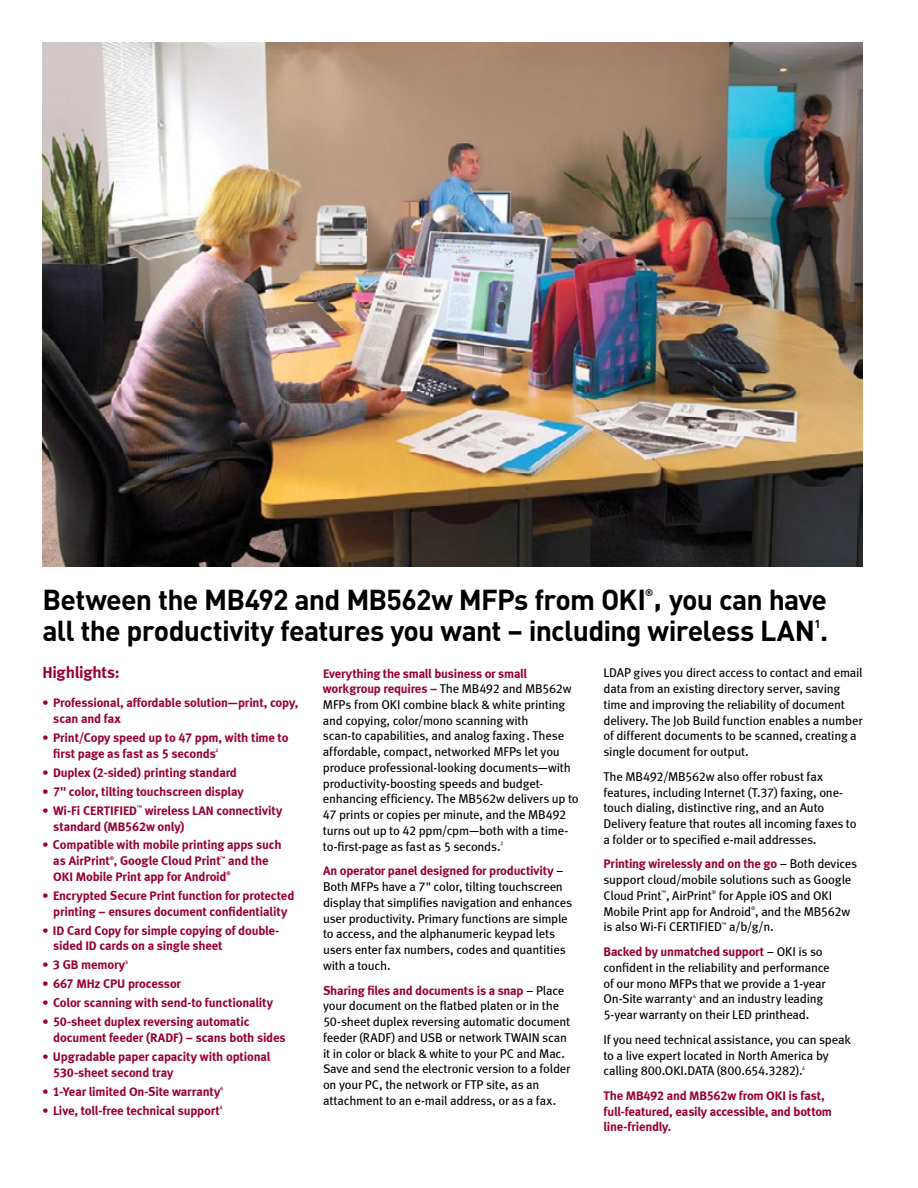
<style>
.page{position:relative;width:918px;height:1188px;background:#fff}
.page>*{position:absolute;margin:0;border:0;box-sizing:border-box;transform-origin:0 0}
.t1{font:700 28.5px "DIN";letter-spacing:-.03em;color:#000}
.t2{font:16.5px "Meta Bold LF";letter-spacing:-.015em;color:#98002e}
.t3{font:12.75px/15.8px "Meta Book LF";letter-spacing:-.015em;color:#000}
.t4{font:12.75px/15.8px "Meta Bold LF";letter-spacing:-.015em;color:#98002e}
.t5{font:700 11.4px "DIN";color:#000}
.t6{font:700 9.6px "DIN";color:#000}
.t7{font:5.1px "Meta Bold LF";color:#98002e}
.t8{font:5.1px "Meta Book LF";color:#000}
.s1{font-family:"Meta Book LF";color:#000}
</style>
<div class="page">
<img style="left:43px;top:43px;width:820px;height:524px">
<p class="t6" style="left:645px;top:586px;width:10px">®</p>
<h1 class="t1" style="left:43px;top:612px;width:787px">all the productivity features you want – including wireless LAN .</h1>
<h1 class="t1" style="left:43px;top:581px;width:786px">Between the MB492 and MB562w MFPs from OKI , you can have</h1>
<p class="t5" style="left:815px;top:617px;width:8px">1</p>
<p class="t2" style="left:43px;top:662px;width:79px">Highlights:</p>
<p class="t4" style="left:53px;top:695px;width:247px;text-indent:-11px">• Professional, affordable solution—print, copy, scan and fax</p>
<p class="t4" style="left:53px;top:730px;width:237px;text-indent:-11px">• Print/Copy speed up to 47 ppm, with time to first page as fast as 5 seconds</p>
<p class="t7" style="left:216px;top:747px;width:4px">2</p>
<p class="t4" style="left:43px;top:764px;width:196px">• Duplex (2-sided) printing standard</p>
<p class="t4" style="left:42px;top:783px;width:203px">• 7" color, tilting touchscreen display</p>
<p class="t4" style="left:42px;top:802px;width:96px">• Wi-Fi CERTIFIED</p>
<p class="t7" style="left:137px;top:804px;width:7px">™</p>
<p class="t4" style="left:53px;top:802px;width:231px;text-indent:91px">wireless LAN connectivity standard (MB562w only)</p>
<p class="t4" style="left:53px;top:837px;width:230px;text-indent:-11px">• Compatible with mobile printing apps such as AirPrint , Google Cloud Print</p>
<p class="t7" style="left:110px;top:855px;width:6px">®</p>
<p class="t7" style="left:220px;top:855px;width:7px">™</p>
<p class="t4" style="left:228px;top:853px;width:42px">and the</p>
<p class="t4" style="left:53px;top:869px;width:175px">OKI Mobile Print app for Android</p>
<p class="t7" style="left:226px;top:870px;width:6px">®</p>
<p class="t4" style="left:43px;top:888px;width:253px;text-align:center">• Encrypted Secure Print function for protected printing – ensures document confidentiality</p>
<p class="t4" style="left:53px;top:922px;width:228px;text-indent:-11px">• ID Card Copy for simple copying of double&shy;sided ID cards on a single sheet</p>
<p class="t4" style="left:42px;top:957px;width:84px">• 3 GB memory</p>
<p class="t7" style="left:125px;top:959px;width:4px">3</p>
<p class="t4" style="left:43px;top:976px;width:140px">• 667 MHz CPU processor</p>
<p class="t4" style="left:43px;top:995px;width:232px">• Color scanning with send-to functionality</p>
<p class="t4" style="left:53px;top:1014px;width:234px;text-indent:-11px">• 50-sheet duplex reversing automatic document feeder (RADF) – scans both sides</p>
<p class="t4" style="left:53px;top:1049px;width:219px;text-indent:-11px">• Upgradable paper capacity with optional<br>530-sheet second tray</p>
<p class="t4" style="left:42px;top:1083px;width:180px">• 1-Year limited On-Site warranty</p>
<p class="t7" style="left:220px;top:1085px;width:4px">4</p>
<p class="t4" style="left:43px;top:1102px;width:179px">• Live, toll-free technical support</p>
<p class="t7" style="left:220px;top:1104px;width:4px">4</p>
<p class="t4" style="left:323px;top:665px;width:250px">Everything the small business or small workgroup requires – <span class="s1">The MB492 and MB562w</span></p>
<p class="t3" style="left:323px;top:697px;width:257px">MFPs from OKI combine black &amp; white printing and copying, color/mono scanning with<br>scan-to capabilities, and analog faxing. These affordable, compact, networked MFPs let you produce professional-looking documents—with productivity-boosting speeds and budget&shy;enhancing efficiency. The MB562w delivers up to 47 prints or copies per minute, and the MB492 turns out up to 42 ppm/cpm—both with a time&shy;to-first-page as fast as 5 seconds.</p>
<p class="t8" style="left:500px;top:840px;width:4px">2</p>
<p class="t4" style="left:323px;top:863px;width:242px">An operator panel designed for productivity <span class="s1">–</span></p>
<p class="t3" style="left:323px;top:879px;width:251px">Both MFPs have a 7" color, tilting touchscreen display that simplifies navigation and enhances user productivity. Primary functions are simple to access, and the alphanumeric keypad lets users enter fax numbers, codes and quantities with a touch.</p>
<p class="t4" style="left:323px;top:982px;width:243px">Sharing files and documents is a snap <span class="s1">– Place</span></p>
<p class="t3" style="left:323px;top:998px;width:249px">your document on the flatbed platen or in the 50-sheet duplex reversing automatic document feeder (RADF) and USB or network TWAIN scan it in color or black &amp; white to your PC and Mac.<br>Save and send the electronic version to a folder on your PC, the network or FTP site, as an attachment to an e-mail address, or as a fax.</p>
<p class="t3" style="left:603px;top:665px;width:261px">LDAP gives you direct access to contact and email data from an existing directory server, saving time and improving the reliability of document delivery. The Job Build function enables a number of different documents to be scanned, creating a single document for output.</p>
<p class="t3" style="left:603px;top:768px;width:255px">The MB492/MB562w also offer robust fax features, including Internet (T.37) faxing, one&shy;touch dialing, distinctive ring, and an Auto Delivery feature that routes all incoming faxes to a folder or to specified e-mail addresses.</p>
<p class="t4" style="left:603px;top:856px;width:255px">Printing wirelessly and on the go <span class="s1">– Both devices</span></p>
<p class="t3" style="left:604px;top:872px;width:249px">support cloud/mobile solutions such as Google<br>Cloud Print , AirPrint</p>
<p class="t8" style="left:661px;top:889px;width:6px">™</p>
<p class="t8" style="left:712px;top:889px;width:6px">®</p>
<p class="t3" style="left:603px;top:888px;width:248px;text-indent:115px">for Apple iOS and OKI<br>Mobile Print app for Android , and the MB562w</p>
<p class="t8" style="left:751px;top:905px;width:6px">®</p>
<p class="t3" style="left:603px;top:919px;width:120px">is also Wi-Fi CERTIFIED</p>
<p class="t8" style="left:721px;top:921px;width:6px">™</p>
<p class="t3" style="left:729px;top:919px;width:46px">a/b/g/n.</p>
<p class="t4" style="left:603px;top:944px;width:221px">Backed by unmatched support <span class="s1">– OKI is so</span></p>
<p class="t3" style="left:603px;top:959px;width:228px">confident in the reliability and performance of our mono MFPs that we provide a 1-year<br>On-Site warranty</p>
<p class="t3" style="left:604px;top:991px;width:221px;text-indent:96px">and an industry leading<br>5-year warranty on their LED printhead.</p>
<p class="t3" style="left:604px;top:1031px;width:249px">If you need technical assistance, you can speak to a live expert located in North America by calling 800.OKI.DATA (800.654.3282).</p>
<p class="t8" style="left:693px;top:993px;width:4px">4</p>
<p class="t8" style="left:802px;top:1065px;width:4px">4</p>
<p class="t4" style="left:603px;top:1088px;width:230px">The MB492 and MB562w from OKI is fast, full-featured, easily accessible, and bottom line-friendly.</p>
</div>
